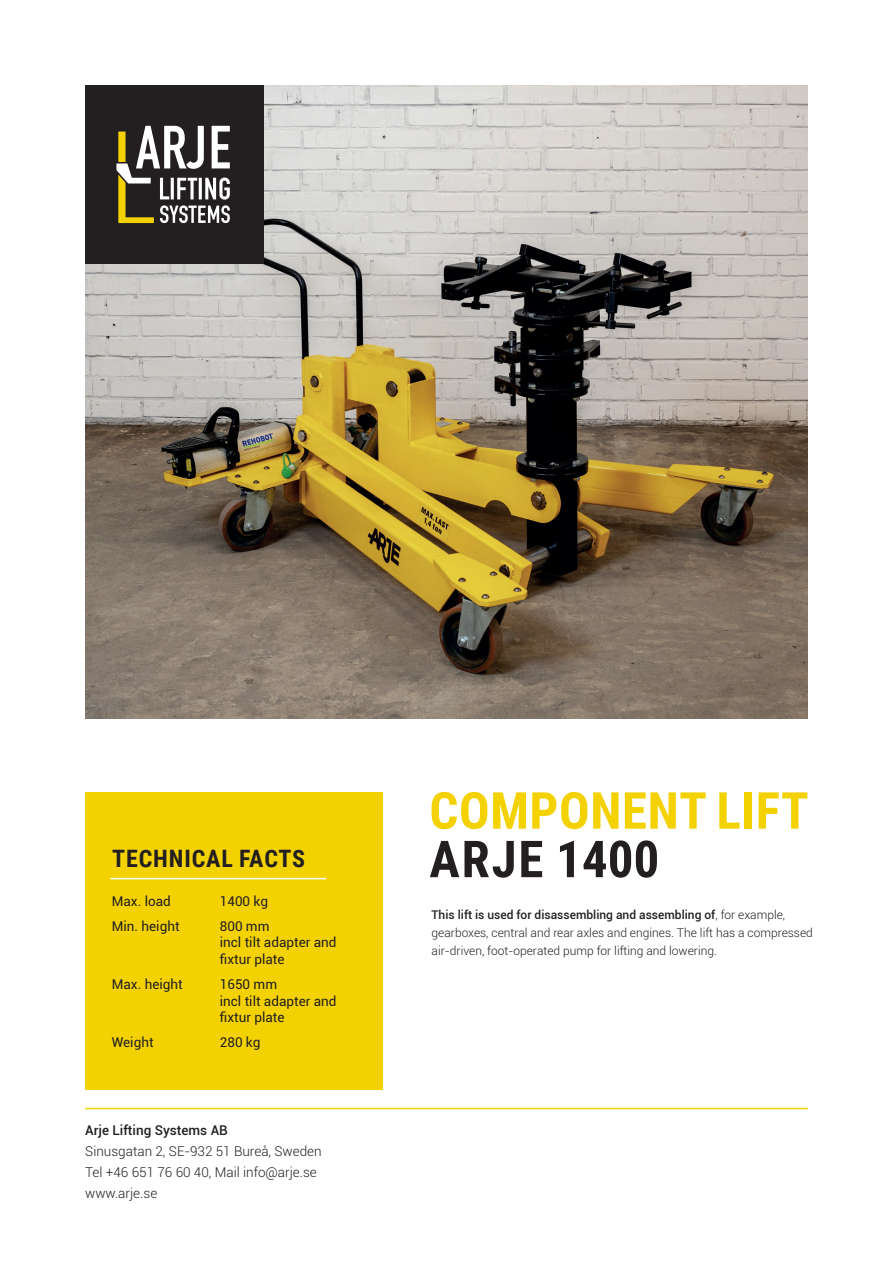
<style>
.page{position:relative;width:893px;height:1263px;background:#fff}
.page>*{position:absolute;margin:0;border:0;box-sizing:border-box;transform-origin:0 0}
.t1{font:700 51px "Roboto Condensed";letter-spacing:.01em;color:#f4d202}
.t2{font:700 51px "Roboto Condensed";letter-spacing:.015em;color:#231f20}
.t3{font:700 24px "Roboto Condensed";letter-spacing:.035em;color:#231f20}
.t4{font:13.5px/16.5px "Roboto";color:#231f20}
.t5{font:300 13.5px/21px "Roboto";color:#231f20}
.t6{font:500 13.5px "Roboto";color:#231f20}
.t7{font:300 12px/18px "Roboto";color:#231f20}
.s1{font-weight:500}
</style>
<div class="page">
<img style="left:85px;top:85px;width:723px;height:634px">
<div style="left:85px;top:85px;width:178px;height:178px;background:#231f20"></div>
<div style="left:85px;top:792px;width:298px;height:298px;background:#f4d202"></div>
<hr style="left:111px;top:878px;width:215px;height:1px;background:#fff">
<svg style="left:116px;top:126px;width:114px;height:97px"></svg>
<hr style="left:85px;top:1108px;width:723px;height:1px;background:#f4d202">
<h2 class="t3" style="left:112px;top:841px;width:195px">TECHNICAL FACTS</h2>
<p class="t4" style="left:112px;top:892px;width:61px">Max. load</p>
<p class="t4" style="left:220px;top:892px;width:50px">1400 kg</p>
<p class="t4" style="left:112px;top:917px;width:69px">Min. height</p>
<p class="t4" style="left:220px;top:917px;width:118px">800 mm<br>incl tilt adapter and fixtur plate</p>
<p class="t4" style="left:112px;top:975px;width:72px">Max. height</p>
<p class="t4" style="left:220px;top:975px;width:118px">1650 mm<br>incl tilt adapter and fixtur plate</p>
<p class="t4" style="left:112px;top:1034px;width:43px">Weight</p>
<p class="t4" style="left:220px;top:1034px;width:42px">280 kg</p>
<p class="t6" style="left:85px;top:1120px;width:144px">Arje Lifting Systems AB</p>
<p class="t5" style="left:85px;top:1140px;width:238px">Sinusgatan 2, SE-932 51 Bureå, Sweden<br>Tel +46 651 76 60 40, Mail info@arje.se www.arje.se</p>
<h1 class="t1" style="left:429px;top:775px;width:381px">COMPONENT LIFT</h1>
<h1 class="t2" style="left:429px;top:823px;width:231px">ARJE 1400</h1>
<p class="t7" style="left:432px;top:905px;width:383px"><span class="s1">This lift is used for disassembling and assembling of</span>, for example, gearboxes, central and rear axles and engines. The lift has a compressed air-driven, foot-operated pump for lifting and lowering.</p>
</div>
